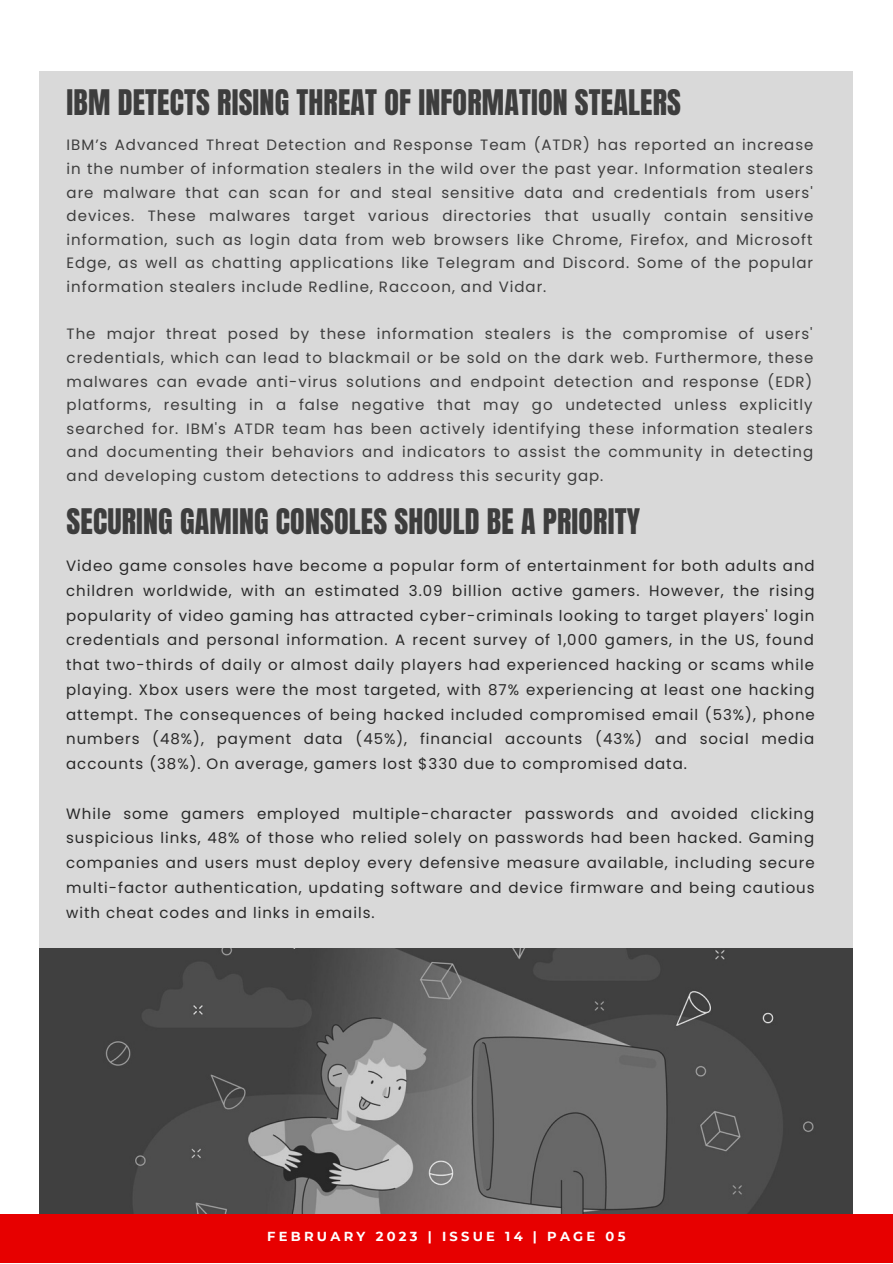
<style>
.page{position:relative;width:893px;height:1264px;background:#fff}
.page>*{position:absolute;margin:0;border:0;box-sizing:border-box;transform-origin:0 0}
.t1{font:30px "Anton";letter-spacing:.005em;color:#3d3d3d}
.t2{font:15px/23.5px "Poppins";letter-spacing:.065em;color:#3d3d3d;text-align:justify}
.t3{font:15px/24.8px "Poppins";letter-spacing:.065em;color:#282828;text-align:justify}
.t4{font:700 13.05px "Montserrat";letter-spacing:.25em;color:#fff}
</style>
<div class="page">
<div style="left:40px;top:71px;width:812px;height:1191px;background:#d9d9d9"></div>
<img style="left:40px;top:948px;width:812px;height:266px">
<div style="left:0;top:1214px;width:892px;height:48px;background:#e70000"></div>
<h1 class="t1" style="left:67px;top:81px;width:615px">IBM DETECTS RISING THREAT OF INFORMATION STEALERS</h1>
<p class="t2" style="left:67px;top:133px;width:748px">IBM’s Advanced Threat Detection and Response Team (ATDR) has reported an increase in the number of information stealers in the wild over the past year. Information stealers are malware that can scan for and steal sensitive data and credentials from users' devices. These malwares target various directories that usually contain sensitive information, such as login data from web browsers like Chrome, Firefox, and Microsoft Edge, as well as chatting applications like Telegram and Discord. Some of the popular information stealers include Redline, Raccoon, and Vidar.</p>
<p class="t2" style="left:67px;top:322px;width:748px">The major threat posed by these information stealers is the compromise of users' credentials, which can lead to blackmail or be sold on the dark web. Furthermore, these malwares can evade anti-virus solutions and endpoint detection and response (EDR) platforms, resulting in a false negative that may go undetected unless explicitly searched for. IBM's ATDR team has been actively identifying these information stealers and documenting their behaviors and indicators to assist the community in detecting and developing custom detections to address this security gap.</p>
<h1 class="t1" style="left:67px;top:500px;width:575px">SECURING GAMING CONSOLES SHOULD BE A PRIORITY</h1>
<p class="t3" style="left:66px;top:553px;width:750px">Video game consoles have become a popular form of entertainment for both adults and children worldwide, with an estimated 3.09 billion active gamers. However, the rising popularity of video gaming has attracted cyber-criminals looking to target players' login credentials and personal information. A recent survey of 1,000 gamers, in the US, found that two-thirds of daily or almost daily players had experienced hacking or scams while playing. Xbox users were the most targeted, with 87% experiencing at least one hacking attempt. The consequences of being hacked included compromised email (53%), phone numbers (48%), payment data (45%), financial accounts (43%) and social media accounts (38%). On average, gamers lost $330 due to compromised data.</p>
<p class="t3" style="left:66px;top:801px;width:750px">While some gamers employed multiple-character passwords and avoided clicking suspicious links, 48% of those who relied solely on passwords had been hacked. Gaming companies and users must deploy every defensive measure available, including secure multi-factor authentication, updating software and device firmware and being cautious with cheat codes and links in emails.</p>
<p class="t4" style="left:267px;top:1228px;width:360px">FEBRUARY 2023 | ISSUE 14 | PAGE 05</p>
</div>
